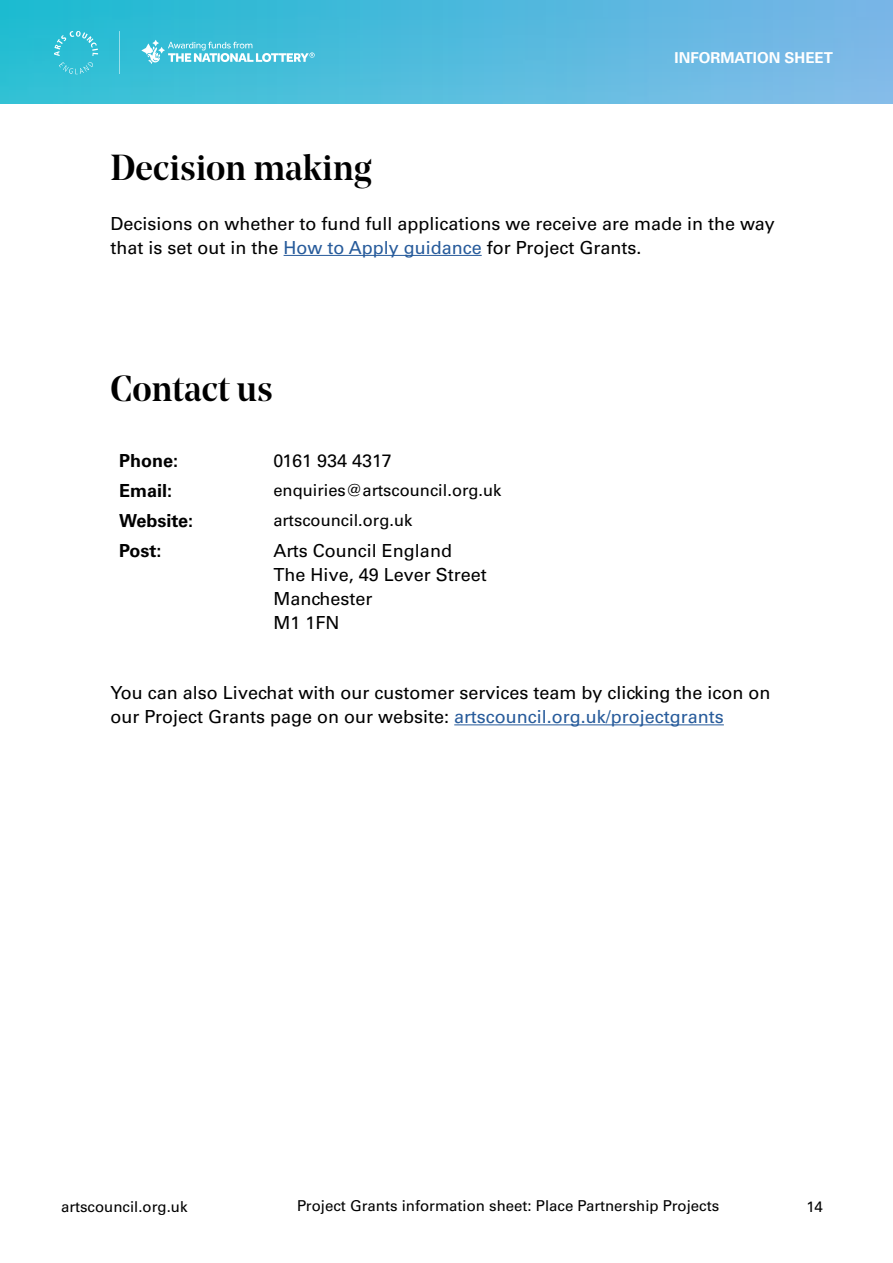
<style>
.page{position:relative;width:893px;height:1263px;background:#fff}
.page>*{position:absolute;margin:0;border:0;box-sizing:border-box;transform-origin:0 0}
.Body{font:500 36px "Noe Display";color:#000}
.H1_Style{font:500 36px "Noe Display";color:#000}
.Body-2{font:18px/24px "Univers LT Std";color:#000}
.Body-3{font:700 18px "Univers LT Std";color:#000}
.t1{font:16.5px "Univers LT Std";color:#000}
.t2{font:15px "Univers LT Std";color:#000}
.t3{font:700 15px "Univers LT Std";color:#fff}
.s1{color:#275b9b}
</style>
<div class="page">
<img style="left:0;top:0;width:893px;height:103px">
<svg style="left:54px;top:31px;width:261px;height:43px;background:#4bc3da"></svg>
<hr style="left:284px;top:255px;width:198px;height:1px;background:#275b9b">
<hr style="left:454px;top:724px;width:270px;height:1px;background:#275b9b">
<p class="t3" style="left:675px;top:49px;width:160px">INFORMATION SHEET</p>
<p class="Body" style="left:111px;top:145px;width:263px">Decision making</p>
<p class="Body-2" style="left:111px;top:211px;width:666px">Decisions on whether to fund full applications we receive are made in the way that is set out in the <span class="s1">How to Apply guidance</span> for Project Grants.</p>
<p class="H1_Style" style="left:111px;top:366px;width:164px">Contact us</p>
<p class="Body-3" style="left:119px;top:450px;width:61px">Phone:</p>
<p class="Body-2" style="left:273px;top:449px;width:120px">0161 934 4317</p>
<p class="Body-3" style="left:119px;top:480px;width:55px">Email:</p>
<p class="t1" style="left:273px;top:480px;width:230px">enquiries@artscouncil.org.uk</p>
<p class="Body-3" style="left:119px;top:510px;width:75px">Website:</p>
<p class="t1" style="left:273px;top:511px;width:140px">artscouncil.org.uk</p>
<p class="Body-3" style="left:119px;top:540px;width:44px">Post:</p>
<p class="Body-2" style="left:273px;top:539px;width:215px">Arts Council England<br>The Hive, 49 Lever Street<br>Manchester<br>M1 1FN</p>
<p class="Body-2" style="left:111px;top:681px;width:661px">You can also Livechat with our customer services team by clicking the icon on our Project Grants page on our website: <span class="s1">artscouncil.org.uk/projectgrants</span></p>
<p class="t2" style="left:61px;top:1197px;width:128px">artscouncil.org.uk</p>
<p class="t2" style="left:297px;top:1197px;width:424px">Project Grants information sheet: Place Partnership Projects</p>
<p class="t2" style="left:807px;top:1197px;width:18px">14</p>
</div>
